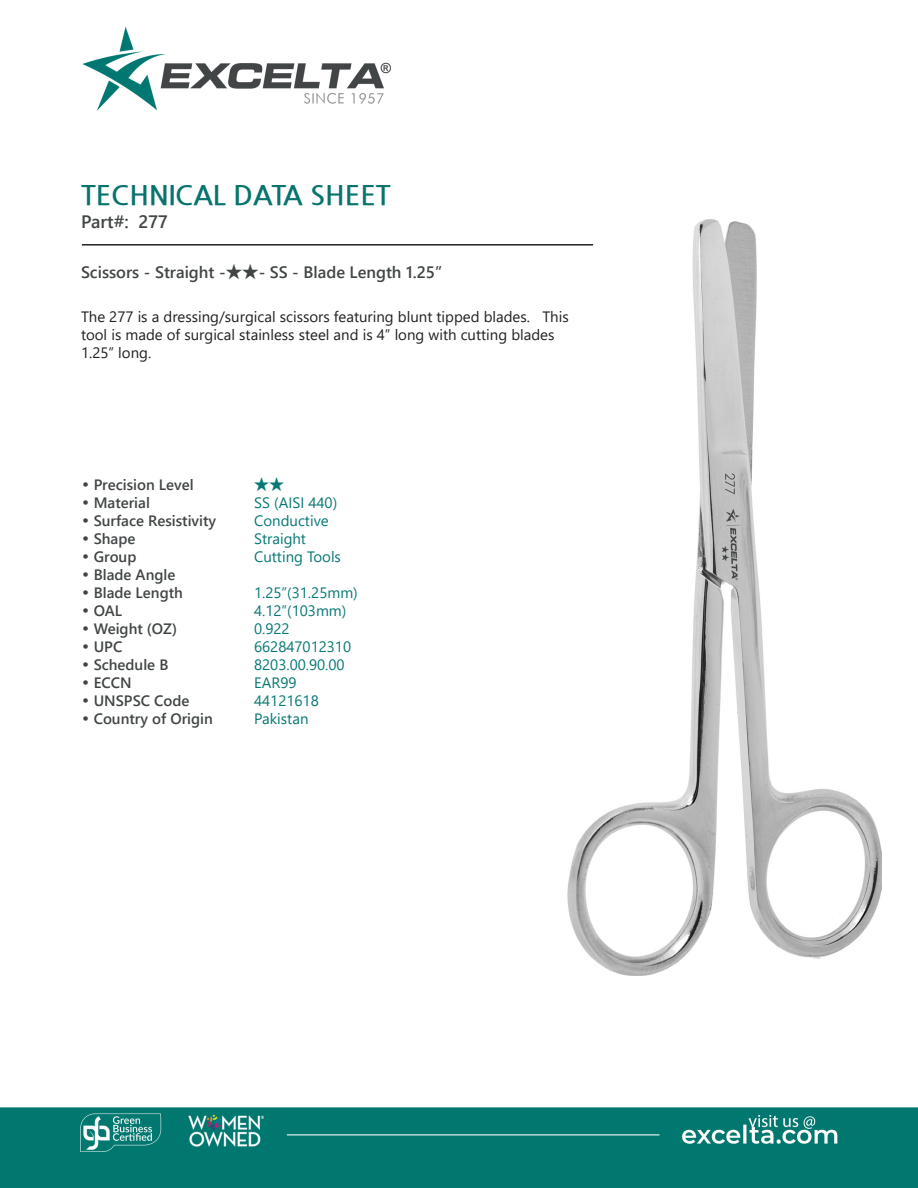
<style>
.page{position:relative;width:918px;height:1188px;background:#fff}
.page>*{position:absolute;margin:0;border:0;box-sizing:border-box;transform-origin:0 0}
.t1{font:700 27px "Nanum Gothic";color:#08746d}
.t2{font:700 18px "Yu Gothic UI";color:#414546}
.t3{font:700 16.5px "Yu Gothic UI";color:#414546}
.CT_s_CTM{font:700 15px "Yu Gothic UI";color:#414546}
.t4{font:15px/18px "Yu Gothic UI";color:#231f20}
.CT_s_CTM-2{font:15px "Yu Gothic UI";color:#077874}
.s1{font-family:"Century Gothic";font-weight:400}
</style>
<div class="page">
<img style="left:0;top:27px;width:918px;height:1161px">
<img style="left:568px;top:220px;width:313px;height:756px">
<hr style="left:82px;top:244px;width:511px;height:2px;background:#231f20">
<p class="t1" style="left:81px;top:182px;width:311px">TECHNICAL DATA SHEET</p>
<p class="t2" style="left:81px;top:212px;width:88px">Part#: 277</p>
<p class="t3" style="left:81px;top:262px;width:363px">Scissors - Straight -★★- SS - Blade Length 1.25”</p>
<p class="t4" style="left:81px;top:306px;width:489px">The 277 is a dressing/surgical scissors featuring blunt tipped blades. This tool is made of surgical stainless steel and is 4” long with cutting blades<br>1.25” long.</p>
<p class="CT_s_CTM" style="left:81px;top:476px;width:114px"><span class="s1">•</span> Precision Level</p>
<p class="CT_s_CTM-2" style="left:254px;top:471px;width:31px">★★</p>
<p class="CT_s_CTM" style="left:81px;top:494px;width:70px"><span class="s1">•</span> Material</p>
<p class="CT_s_CTM-2" style="left:254px;top:489px;width:85px">SS (AISI 440)</p>
<p class="CT_s_CTM" style="left:81px;top:512px;width:137px"><span class="s1">•</span> Surface Resistivity</p>
<p class="CT_s_CTM-2" style="left:254px;top:507px;width:76px">Conductive</p>
<p class="CT_s_CTM" style="left:81px;top:530px;width:56px"><span class="s1">•</span> Shape</p>
<p class="CT_s_CTM-2" style="left:254px;top:525px;width:53px">Straight</p>
<p class="CT_s_CTM" style="left:81px;top:548px;width:57px"><span class="s1">•</span> Group</p>
<p class="CT_s_CTM-2" style="left:254px;top:543px;width:88px">Cutting Tools</p>
<p class="CT_s_CTM" style="left:81px;top:566px;width:96px"><span class="s1">•</span> Blade Angle</p>
<p class="CT_s_CTM" style="left:81px;top:584px;width:103px"><span class="s1">•</span> Blade Length</p>
<p class="CT_s_CTM-2" style="left:254px;top:579px;width:105px">1.25”(31.25mm)</p>
<p class="CT_s_CTM" style="left:81px;top:602px;width:43px"><span class="s1">•</span> OAL</p>
<p class="CT_s_CTM-2" style="left:254px;top:597px;width:94px">4.12”(103mm)</p>
<p class="CT_s_CTM" style="left:81px;top:620px;width:98px"><span class="s1">•</span> Weight (OZ)</p>
<p class="CT_s_CTM-2" style="left:254px;top:615px;width:37px">0.922</p>
<p class="CT_s_CTM" style="left:81px;top:638px;width:43px"><span class="s1">•</span> UPC</p>
<p class="CT_s_CTM-2" style="left:254px;top:633px;width:99px">662847012310</p>
<p class="CT_s_CTM" style="left:81px;top:656px;width:89px"><span class="s1">•</span> Schedule B</p>
<p class="CT_s_CTM-2" style="left:254px;top:651px;width:92px">8203.00.90.00</p>
<p class="CT_s_CTM" style="left:81px;top:674px;width:52px"><span class="s1">•</span> ECCN</p>
<p class="CT_s_CTM-2" style="left:254px;top:669px;width:44px">EAR99</p>
<p class="CT_s_CTM" style="left:81px;top:692px;width:110px"><span class="s1">•</span> UNSPSC Code</p>
<p class="CT_s_CTM-2" style="left:254px;top:687px;width:66px">44121618</p>
<p class="CT_s_CTM" style="left:81px;top:710px;width:133px"><span class="s1">•</span> Country of Origin</p>
<p class="CT_s_CTM-2" style="left:254px;top:705px;width:56px">Pakistan</p>
</div>
